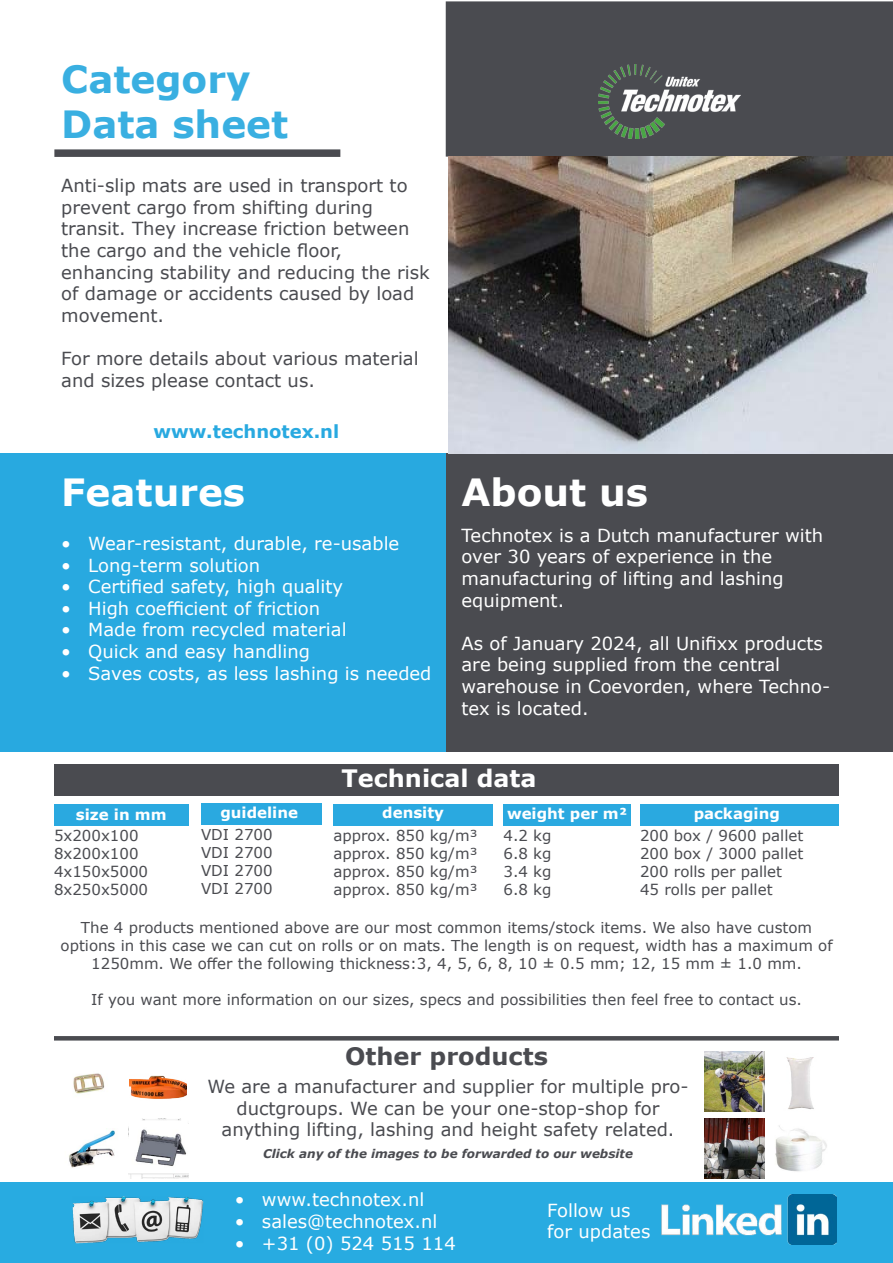
<style>
.page{position:relative;width:893px;height:1263px;background:#fff}
.page>*{position:absolute;margin:0;border:0;box-sizing:border-box;transform-origin:0 0}
.t1{font:700 37.5px/45px "Verdana";color:#39afe1}
.t2{font:700 37.5px "Verdana";color:#fff}
.t3{font:700 24px "Verdana";color:#fff}
.t4{font:700 24px "Verdana";color:#4a4b50}
.t5{font:18px/21.6px "Verdana";color:#fff}
.t6{font:18px/21.6px "Verdana";color:#4a4b50}
.t7{font:700 18px "Verdana";color:#28a9e0}
.t8{font:15px/18px "Verdana";color:#4a4b50;text-align:justify}
.t9{font:700 15px "Verdana";color:#fff}
.t10{font:italic 700 12px "Verdana";color:#4a4b50}
</style>
<div class="page">
<div style="left:446px;top:2px;width:447px;height:154px;background:#4a4b50"></div>
<img style="left:599px;top:64px;width:142px;height:74px">
<div style="left:446px;top:1px;width:447px;height:156px;border:2px solid #4a4b50"></div>
<div style="left:0;top:453px;width:446px;height:299px;background:#28a9e0"></div>
<div style="left:446px;top:453px;width:447px;height:299px;background:#4a4b50"></div>
<div style="left:0;top:1182px;width:893px;height:81px;background:#28abe1"></div>
<img style="left:661px;top:1194px;width:175px;height:50px">
<div style="left:54px;top:764px;width:785px;height:32px;background:#4a4b50"></div>
<div style="left:54px;top:804px;width:134px;height:21px;background:#2aa9e0"></div>
<div style="left:333px;top:804px;width:160px;height:21px;background:#2aa9e0"></div>
<div style="left:201px;top:803px;width:120px;height:22px;background:#2aa9e0"></div>
<img style="left:73px;top:1073px;width:32px;height:21px">
<img style="left:69px;top:1130px;width:46px;height:38px">
<img style="left:130px;top:1075px;width:57px;height:24px">
<img style="left:786px;top:1057px;width:28px;height:53px">
<img style="left:775px;top:1125px;width:52px;height:47px">
<hr style="left:54px;top:1036px;width:785px;height:4px;background:#4a4b50">
<div style="left:54px;top:149px;width:286px;height:8px;background:#4a4b50"></div>
<img style="left:72px;top:1196px;width:132px;height:48px">
<img style="left:128px;top:1119px;width:60px;height:60px">
<img style="left:704px;top:1051px;width:60px;height:60px">
<img style="left:704px;top:1119px;width:60px;height:60px">
<div style="left:503px;top:804px;width:128px;height:21px;background:#2aa9e0"></div>
<div style="left:640px;top:804px;width:199px;height:22px;background:#2aa9e0"></div>
<img style="left:448px;top:157px;width:445px;height:296px">
<h1 class="t1" style="left:61px;top:56px;width:228px">Category<br>Data sheet</h1>
<p class="t6" style="left:61px;top:175px;width:370px">Anti-slip mats are used in transport to prevent cargo from shifting during transit. They increase friction between the cargo and the vehicle floor, enhancing stability and reducing the risk of damage or accidents caused by load movement.</p>
<p class="t6" style="left:61px;top:347px;width:359px">For more details about various material and sizes please contact us.</p>
<p class="t7" style="left:153px;top:419px;width:187px">www.technotex.nl</p>
<h1 class="t2" style="left:61px;top:465px;width:185px">Features</h1>
<h1 class="t2" style="left:461px;top:465px;width:188px">About us</h1>
<p class="t5" style="left:61px;top:532px;width:340px">• Wear-resistant, durable, re-usable</p>
<p class="t5" style="left:61px;top:554px;width:201px">• Long-term solution</p>
<p class="t5" style="left:61px;top:576px;width:283px">• Certified safety, high quality</p>
<p class="t5" style="left:61px;top:597px;width:261px">• High coefficient of friction</p>
<p class="t5" style="left:61px;top:619px;width:287px">• Made from recycled material</p>
<p class="t5" style="left:61px;top:640px;width:250px">• Quick and easy handling</p>
<p class="t5" style="left:61px;top:662px;width:372px">• Saves costs, as less lashing is needed</p>
<p class="t5" style="left:461px;top:524px;width:363px">Technotex is a Dutch manufacturer with over 30 years of experience in the manufacturing of lifting and lashing equipment.</p>
<p class="t5" style="left:461px;top:632px;width:370px">As of January 2024, all Unifixx products are being supplied from the central warehouse in Coevorden, where Techno&shy;tex is located.</p>
<h2 class="t3" style="left:341px;top:761px;width:197px">Technical data</h2>
<p class="t9" style="left:76px;top:803px;width:92px">size in mm</p>
<p class="t9" style="left:220px;top:802px;width:79px">guideline</p>
<p class="t9" style="left:382px;top:802px;width:63px">density</p>
<p class="t8" style="left:54px;top:826px;width:96px;text-align:left">5x200x100<br>8x200x100<br>4x150x5000<br>8x250x5000</p>
<p class="t8" style="left:61px;top:919px;width:774px;text-align:center">The 4 products mentioned above are our most common items/stock items. We also have custom options in this case we can cut on rolls or on mats. The length is on request, width has a maximum of<br>1250mm. We offer the following thickness:3, 4, 5, 6, 8, 10 ± 0.5 mm; 12, 15 mm ± 1.0 mm.</p>
<p class="t8" style="left:91px;top:991px;width:712px">If you want more information on our sizes, specs and possibilities then feel free to contact us.</p>
<p class="t9" style="left:507px;top:803px;width:122px">weight per m²</p>
<p class="t8" style="left:503px;top:826px;width:50px">4.2 kg 6.8 kg 3.4 kg 6.8 kg</p>
<p class="t9" style="left:694px;top:803px;width:88px">packaging</p>
<p class="t8" style="left:640px;top:826px;width:165px;text-align:left">200 box / 9600 pallet<br>200 box / 3000 pallet<br>200 rolls per pallet<br>45 rolls per pallet</p>
<p class="t8" style="left:201px;top:825px;width:73px">VDI 2700<br>VDI 2700<br>VDI 2700<br>VDI 2700</p>
<p class="t8" style="left:333px;top:826px;width:146px">approx. 850 kg/m³ approx. 850 kg/m³ approx. 850 kg/m³ approx. 850 kg/m³</p>
<h2 class="t4" style="left:345px;top:1039px;width:204px">Other products</h2>
<p class="t6" style="left:207px;top:1075px;width:483px;text-align:center">We are a manufacturer and supplier for multiple pro&shy;ductgroups. We can be your one-stop-shop for anything lifting, lashing and height safety related.</p>
<p class="t10" style="left:263px;top:1145px;width:371px">Click any of the images to be forwarded to our website</p>
<p class="t5" style="left:235px;top:1189px;width:191px">• www.technotex.nl</p>
<p class="t5" style="left:235px;top:1210px;width:204px">• sales@technotex.nl</p>
<p class="t5" style="left:235px;top:1232px;width:222px">• +31 (0) 524 515 114</p>
<p class="t5" style="left:547px;top:1199px;width:105px">Follow us for updates</p>
</div>
